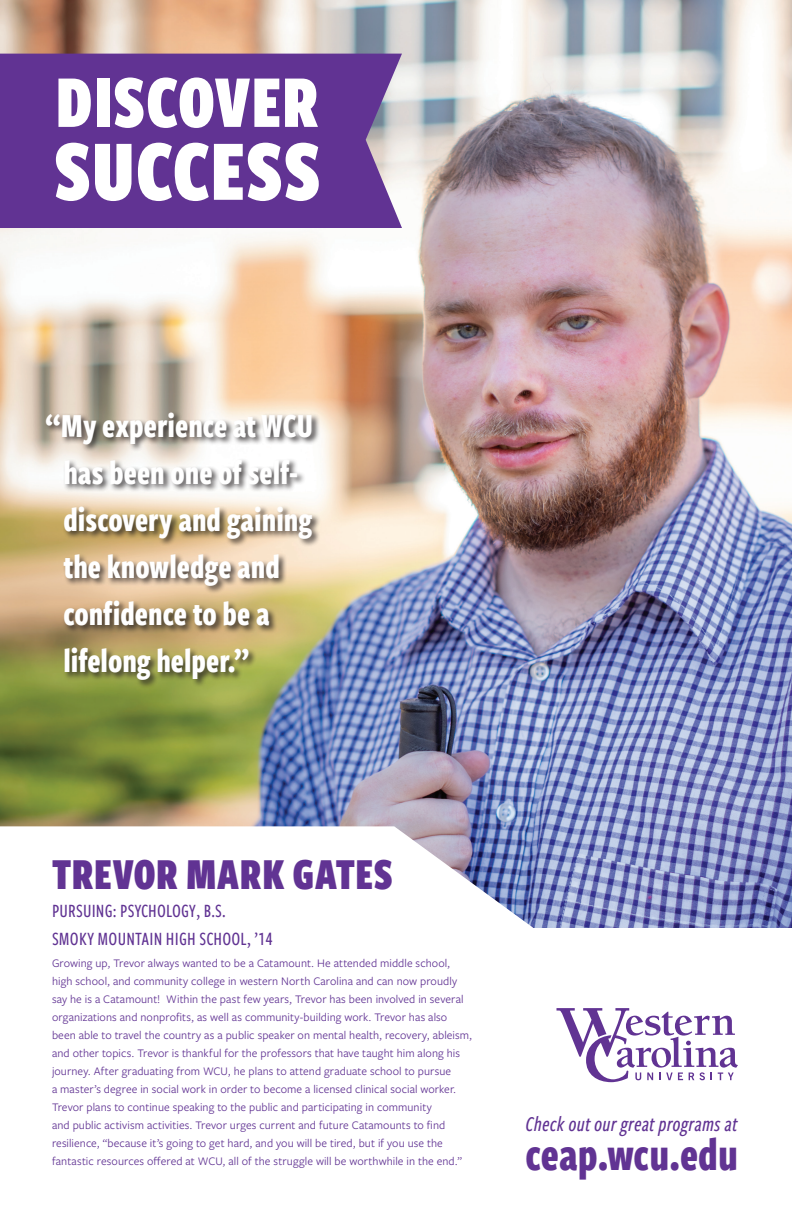
<style>
.page{position:relative;width:792px;height:1224px;background:#fff}
.page>*{position:absolute;margin:0;border:0;box-sizing:border-box;transform-origin:0 0}
.t1{font:900 89.5px "Freight Sans Cmp Pro";letter-spacing:.01em;color:#fff}
.t2{font:900 77.3px "Freight Sans Cmp Pro";letter-spacing:.01em;color:#fff}
.t3{font:700 48px "Freight Sans Cmp Pro";color:#613393}
.t4{font:900 46px "Freight Sans Cmp Pro";letter-spacing:.01em;color:#613393}
.t5{font:700 35px/47px "Freight Sans Cmp Pro";color:#fff}
.t6{font:italic 22px "Freight Sans Cmp Pro Med";color:#613393}
.t7{font:500 19.5px/28px "Freight Sans Cmp Pro";letter-spacing:.01em;color:#613393}
.t8{font:12px/18px "Freight Sans Pro";letter-spacing:.005em;color:#613393}
.s1{font-size:19px}
</style>
<div class="page">
<img style="left:0;top:0;width:792px;height:928px">
<svg style="left:0;top:826px;width:647px;height:102px"></svg>
<div style="left:44px;top:411px;width:277px;height:278px;background:#231f20;opacity:.83"></div>
<div style="left:0;top:54px;width:402px;height:174px;background:#613393"></div>
<svg style="left:556px;top:1008px;width:182px;height:74px"></svg>
<h2 class="t2" style="left:56px;top:48px;width:265px">DISCOVER</h2>
<h1 class="t1" style="left:54px;top:108px;width:268px">SUCCESS</h1>
<h3 class="t5" style="left:63px;top:401px;width:251px;text-indent:-18px">“My experience at WCU has been one of self&shy;discovery and gaining the knowledge and confidence to be a lifelong helper.”</h3>
<h3 class="t4" style="left:52px;top:842px;width:342px">TREVOR MARK GATES</h3>
<h3 class="t7" style="left:52px;top:895px;width:222px">PURSUING: PSYCHOLOGY, B.S.<br>SMOKY MOUNTAIN HIGH SCHOOL, <span class="s1">’</span>14</h3>
<p class="t8" style="left:52px;top:954px;width:422px">Growing up, Trevor always wanted to be a Catamount. He attended middle school, high school, and community college in western North Carolina and can now proudly say he is a Catamount! Within the past few years, Trevor has been involved in several organizations and nonprofits, as well as community-building work. Trevor has also been able to travel the country as a public speaker on mental health, recovery, ableism, and other topics. Trevor is thankful for the professors that have taught him along his journey. After graduating from WCU, he plans to attend graduate school to pursue<br>a master’s degree in social work in order to become a licensed clinical social worker.<br>Trevor plans to continue speaking to the public and participating in community<br>and public activism activities. Trevor urges current and future Catamounts to find resilience, “because it’s going to get hard, and you will be tired, but if you use the fantastic resources offered at WCU, all of the struggle will be worthwhile in the end.”</p>
<h3 class="t6" style="left:526px;top:1109px;width:214px">Check out our great programs at</h3>
<h3 class="t3" style="left:526px;top:1121px;width:214px">ceap.wcu.edu</h3>
</div>
